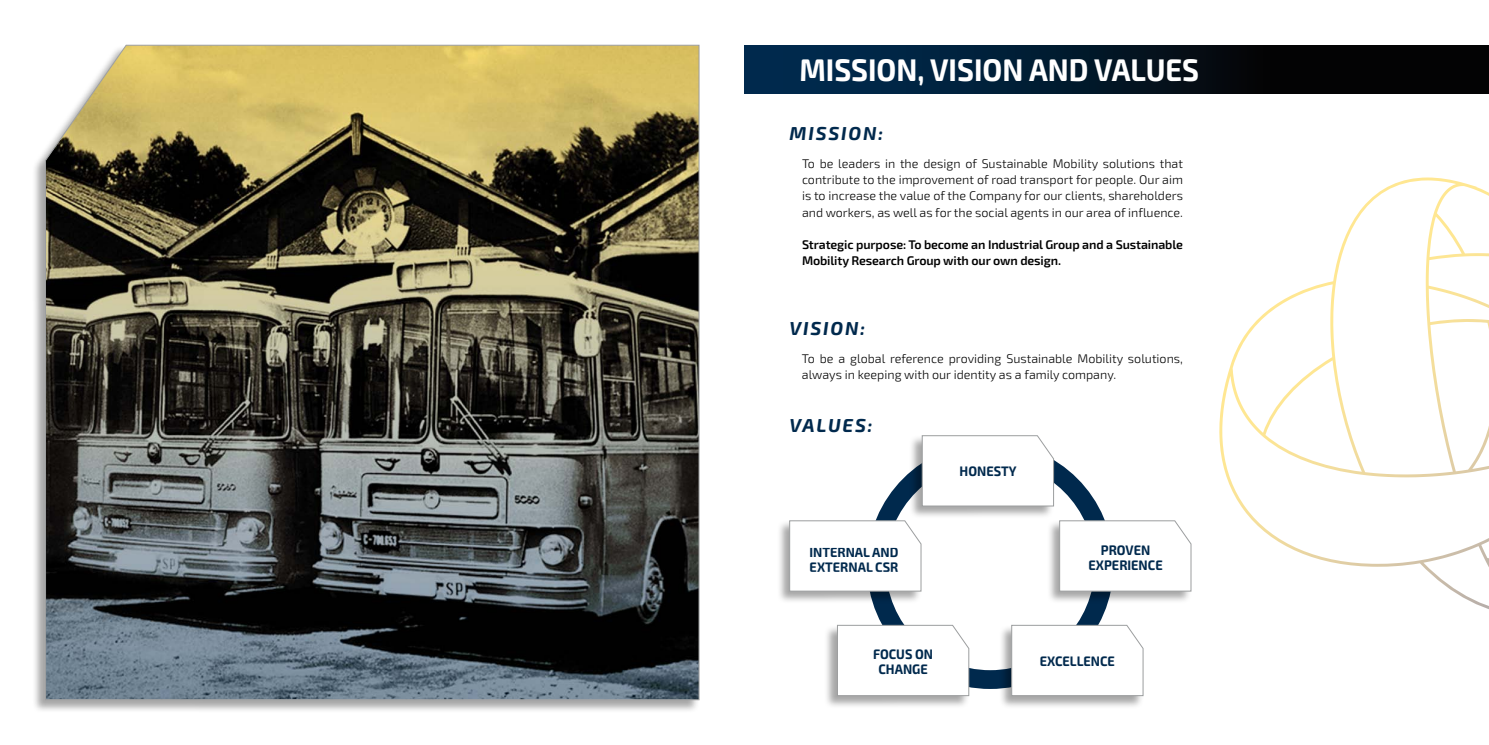
<style>
.page{position:relative;width:1489px;height:745px;background:#fff}
.page>*{position:absolute;margin:0;border:0;box-sizing:border-box;transform-origin:0 0}
.t1{font:700 31.25px "Exo 2.0";color:#fff;scale:.93 1}
.t2{font:italic 700 18.75px "Exo 2.0";letter-spacing:.1em;color:#00294d}
.t3{font:700 13.75px/15px "Exo 2.0";color:#00294d;text-align:center;scale:.93 1}
.t4{font:300 12.5px/16.2px "Exo 2.0";color:#000;text-align:justify}
.t5{font:600 12.5px/16.2px "Exo 2.0";letter-spacing:-.01em;color:#000}
</style>
<div class="page">
<div style="left:32px;top:44px;width:667px;height:668px;background:#000;opacity:.35"></div>
<img style="left:45px;top:45px;width:654px;height:654px">
<div style="left:744px;top:45px;width:744px;height:49px;background:linear-gradient(to right,#002e55,#040000)"></div>
<div style="left:908px;top:434px;width:146px;height:85px;background:#000;opacity:.35"></div>
<svg style="left:921px;top:435px;width:132px;height:71px"></svg>
<div style="left:1046px;top:519px;width:145px;height:85px;background:#000;opacity:.35"></div>
<svg style="left:1059px;top:520px;width:132px;height:71px"></svg>
<div style="left:998px;top:624px;width:146px;height:84px;background:#000;opacity:.35"></div>
<svg style="left:1011px;top:624px;width:132px;height:71px"></svg>
<div style="left:824px;top:624px;width:145px;height:84px;background:#000;opacity:.35"></div>
<svg style="left:837px;top:624px;width:132px;height:71px"></svg>
<div style="left:776px;top:519px;width:145px;height:85px;background:#000;opacity:.35"></div>
<svg style="left:789px;top:520px;width:132px;height:71px"></svg>
<svg style="left:1219px;top:177px;width:269px;height:432px"></svg>
<h1 class="t1" style="left:799px;top:51px;width:431px">MISSION, VISION AND VALUES</h1>
<h2 class="t2" style="left:789px;top:122px;width:95px">MISSION:</h2>
<p class="t4" style="left:802px;top:155px;width:382px">To be leaders in the design of Sustainable Mobility solutions that contribute to the improvement of road transport for people. Our aim is to increase the value of the Company for our clients, shareholders and workers, as well as for the social agents in our area of influence.</p>
<p class="t5" style="left:802px;top:237px;width:382px">Strategic purpose: To become an Industrial Group and a Sustainable<br>Mobility Research Group with our own design.</p>
<h2 class="t2" style="left:789px;top:317px;width:77px">VISION:</h2>
<p class="t4" style="left:802px;top:350px;width:382px">To be a global reference providing Sustainable Mobility solutions, always in keeping with our identity as a family company.</p>
<h2 class="t2" style="left:789px;top:414px;width:85px">VALUES:</h2>
<p class="t3" style="left:809px;top:544px;width:97px;text-align:left">INTERNAL AND<br>EXTERNAL CSR</p>
<p class="t3" style="left:959px;top:463px;width:63px">HONESTY</p>
<p class="t3" style="left:1088px;top:542px;width:81px">PROVEN<br>EXPERIENCE</p>
<p class="t3" style="left:873px;top:646px;width:66px">FOCUS ON<br>CHANGE</p>
<p class="t3" style="left:1039px;top:653px;width:82px">EXCELLENCE</p>
</div>
